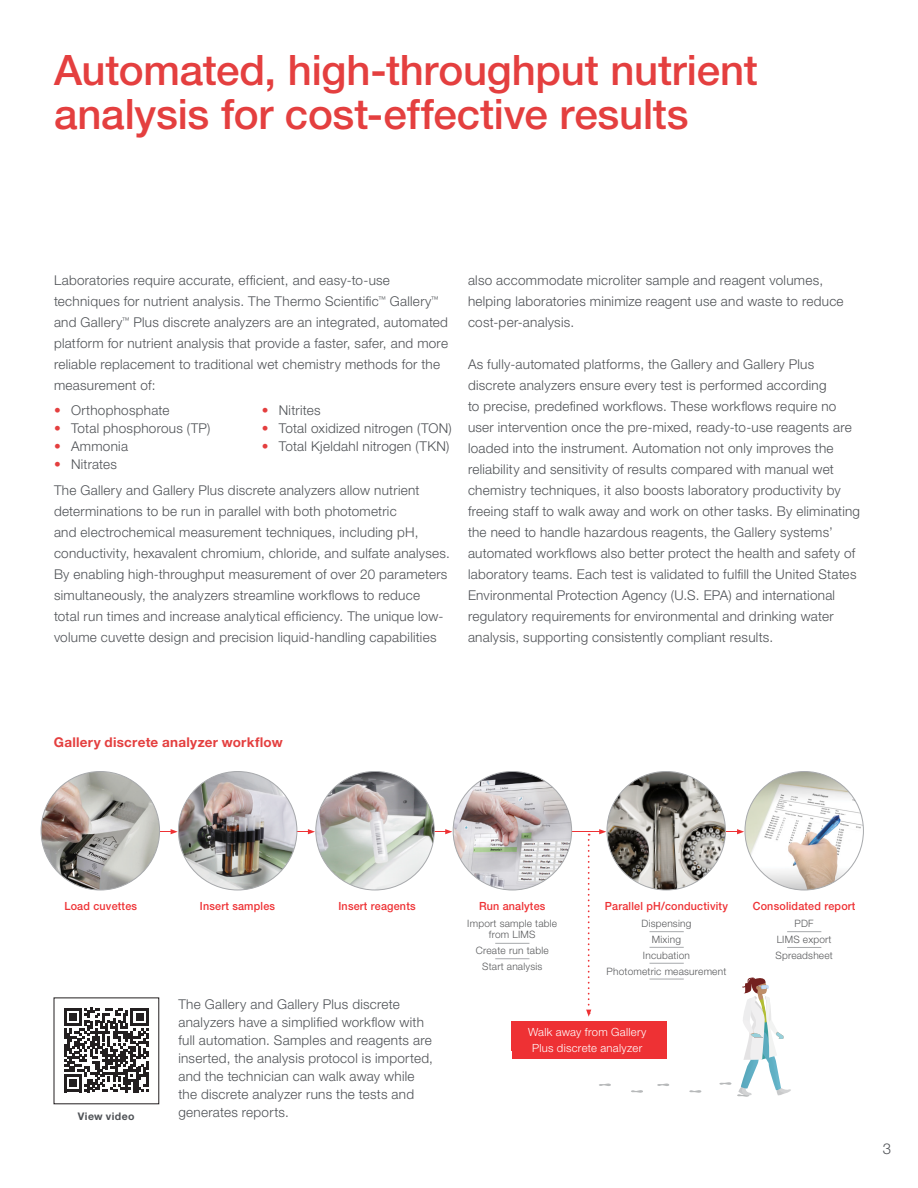
<style>
.page{position:relative;width:918px;height:1188px;background:#fff}
.page>*{position:absolute;margin:0;border:0;box-sizing:border-box;transform-origin:0 0}
.Headline{font:500 42px/43.5px "Helvetica Neue LT Std";letter-spacing:-.005em;color:#e43f3f}
.t1{font:300 15px "Helvetica Neue LT Std";color:#4f5256}
.Body_Copy{font:300 13.5px/21px "Helvetica Neue LT Std";letter-spacing:.02em;color:#4f5256}
.Subhead_Main{font:700 13.5px "Helvetica Neue LT Std";letter-spacing:.02em;color:#e43f3f}
.t2{font:300 13.05px "Helvetica Neue LT Std";letter-spacing:.02em;color:#fff;scale:.95 1}
.t3{font:500 11.25px "Helvetica Neue LT Std";letter-spacing:.02em;color:#ee3134;scale:.95 1}
.t4{font:300 11.25px/15.8px "Helvetica Neue LTW1 G";letter-spacing:.025em;color:#fff;text-align:center}
.Body_Copy-2{font:700 10.5px "Helvetica Neue LT Std";letter-spacing:.04em;color:#4f5256}
.t5{font:300 10.2px/15.8px "Helvetica Neue LT Std";letter-spacing:.02em;color:#58595b;text-align:center}
.s1{color:#e43f3f}
</style>
<div class="page">
<svg style="left:160px;top:829px;width:18px;height:5px"></svg>
<svg style="left:297px;top:829px;width:18px;height:5px"></svg>
<svg style="left:435px;top:829px;width:17px;height:5px"></svg>
<hr style="left:705px;top:831px;width:34px;height:1px;background:#ee3134">
<svg style="left:737px;top:829px;width:7px;height:5px"></svg>
<hr style="left:567px;top:831px;width:34px;height:1px;background:#ee3134">
<svg style="left:599px;top:829px;width:7px;height:5px"></svg>
<svg style="left:586px;top:834px;width:5px;height:183px"></svg>
<img style="left:41px;top:772px;width:119px;height:118px;border-radius:59px">
<img style="left:178px;top:772px;width:119px;height:118px;border-radius:59px">
<img style="left:453px;top:772px;width:119px;height:118px;border-radius:59px">
<img style="left:316px;top:772px;width:118px;height:118px;border-radius:59px">
<img style="left:607px;top:772px;width:118px;height:118px;border-radius:59px">
<img style="left:745px;top:772px;width:118px;height:118px;border-radius:59px">
<hr style="left:787px;top:931px;width:34px;height:1px;background:#a7a9ac">
<hr style="left:787px;top:947px;width:34px;height:1px;background:#a7a9ac">
<hr style="left:495px;top:943px;width:34px;height:1px;background:#a7a9ac">
<hr style="left:495px;top:958px;width:34px;height:1px;background:#a7a9ac">
<hr style="left:650px;top:931px;width:34px;height:1px;background:#a7a9ac">
<hr style="left:650px;top:947px;width:34px;height:1px;background:#a7a9ac">
<hr style="left:650px;top:963px;width:34px;height:1px;background:#a7a9ac">
<hr style="left:650px;top:979px;width:34px;height:1px;background:#a7a9ac">
<svg style="left:657px;top:1083px;width:12px;height:3px"></svg>
<svg style="left:689px;top:1090px;width:12px;height:3px"></svg>
<svg style="left:599px;top:1083px;width:12px;height:3px"></svg>
<svg style="left:631px;top:1090px;width:12px;height:3px"></svg>
<svg style="left:719px;top:977px;width:72px;height:120px"></svg>
<div style="left:512px;top:1021px;width:155px;height:38px;background:#ee3134"></div>
<svg style="left:64px;top:1008px;width:85px;height:84px"></svg>
<p class="Headline" style="left:54px;top:48px;width:705px">Automated, high-throughput nutrient analysis for cost-effective results</p>
<p class="Body_Copy" style="left:54px;top:269px;width:396px">Laboratories require accurate, efficient, and easy-to-use techniques for nutrient analysis. The Thermo Scientific<sup>™</sup> Gallery<sup>™ </sup>and Gallery<sup>™</sup> Plus discrete analyzers are an integrated, automated platform for nutrient analysis that provide a faster, safer, and more reliable replacement to traditional wet chemistry methods for the measurement of:</p>
<p class="Body_Copy" style="left:54px;top:399px;width:117px"><span class="s1">•</span> Orthophosphate</p>
<p class="Body_Copy" style="left:54px;top:417px;width:158px"><span class="s1">•</span> Total phosphorous (TP)</p>
<p class="Body_Copy" style="left:54px;top:435px;width:76px"><span class="s1">•</span> Ammonia</p>
<p class="Body_Copy" style="left:54px;top:453px;width:65px"><span class="s1">•</span> Nitrates</p>
<p class="Body_Copy" style="left:262px;top:399px;width:60px"><span class="s1">•</span> Nitrites</p>
<p class="Body_Copy" style="left:262px;top:417px;width:191px"><span class="s1">•</span> Total oxidized nitrogen (TON)</p>
<p class="Body_Copy" style="left:262px;top:435px;width:189px"><span class="s1">•</span> Total Kjeldahl nitrogen (TKN)</p>
<p class="Body_Copy" style="left:54px;top:479px;width:397px">The Gallery and Gallery Plus discrete analyzers allow nutrient determinations to be run in parallel with both photometric<br>and electrochemical measurement techniques, including pH, conductivity, hexavalent chromium, chloride, and sulfate analyses.<br>By enabling high-throughput measurement of over 20 parameters simultaneously, the analyzers streamline workflows to reduce<br>total run times and increase analytical efficiency. The unique low&shy;volume cuvette design and precision liquid-handling capabilities</p>
<p class="Body_Copy" style="left:468px;top:269px;width:377px">also accommodate microliter sample and reagent volumes, helping laboratories minimize reagent use and waste to reduce cost-per-analysis.</p>
<p class="Body_Copy" style="left:468px;top:353px;width:394px">As fully-automated platforms, the Gallery and Gallery Plus discrete analyzers ensure every test is performed according<br>to precise, predefined workflows. These workflows require no user intervention once the pre-mixed, ready-to-use reagents are loaded into the instrument. Automation not only improves the reliability and sensitivity of results compared with manual wet chemistry techniques, it also boosts laboratory productivity by freeing staff to walk away and work on other tasks. By eliminating the need to handle hazardous reagents, the Gallery systems’ automated workflows also better protect the health and safety of laboratory teams. Each test is validated to fulfill the United States Environmental Protection Agency (U.S. EPA) and international regulatory requirements for environmental and drinking water analysis, supporting consistently compliant results.</p>
<p class="Subhead_Main" style="left:54px;top:733px;width:230px">Gallery discrete analyzer workflow</p>
<p class="t3" style="left:64px;top:900px;width:78px">Load cuvettes</p>
<p class="t3" style="left:200px;top:900px;width:81px">Insert samples</p>
<p class="t3" style="left:338px;top:900px;width:83px">Insert reagents</p>
<p class="t3" style="left:479px;top:900px;width:71px">Run analytes</p>
<p class="t3" style="left:753px;top:900px;width:110px">Consolidated report</p>
<p class="t5" style="left:467px;top:918px;width:91px;line-height:11.2px">Import sample table from LIMS</p>
<p class="t5" style="left:476px;top:942px;width:74px">Create run table<br>Start analysis</p>
<p class="t3" style="left:605px;top:900px;width:131px">Parallel pH/conductivity</p>
<p class="t5" style="left:607px;top:915px;width:121px">Dispensing<br>Mixing<br>Incubation<br>Photometric measurement</p>
<p class="t5" style="left:775px;top:915px;width:59px">PDF<br>LIMS export<br>Spreadsheet</p>
<p class="Body_Copy" style="left:178px;top:995px;width:256px;line-height:18px">The Gallery and Gallery Plus discrete analyzers have a simplified workflow with full automation. Samples and reagents are inserted, the analysis protocol is imported, and the technician can walk away while the discrete analyzer runs the tests and</p>
<p class="Body_Copy-2" style="left:78px;top:1109px;width:58px">View video</p>
<p class="Body_Copy" style="left:178px;top:1101px;width:112px">generates reports.</p>
<p class="t4" style="left:528px;top:1024px;width:120px">Walk away from Gallery<br>Plus discrete analyzer</p>
<p class="t2" style="left:523px;top:1028px;width:138px">Walk away from Gallery</p>
<p class="t1" style="left:883px;top:1139px;width:10px">3</p>
</div>
